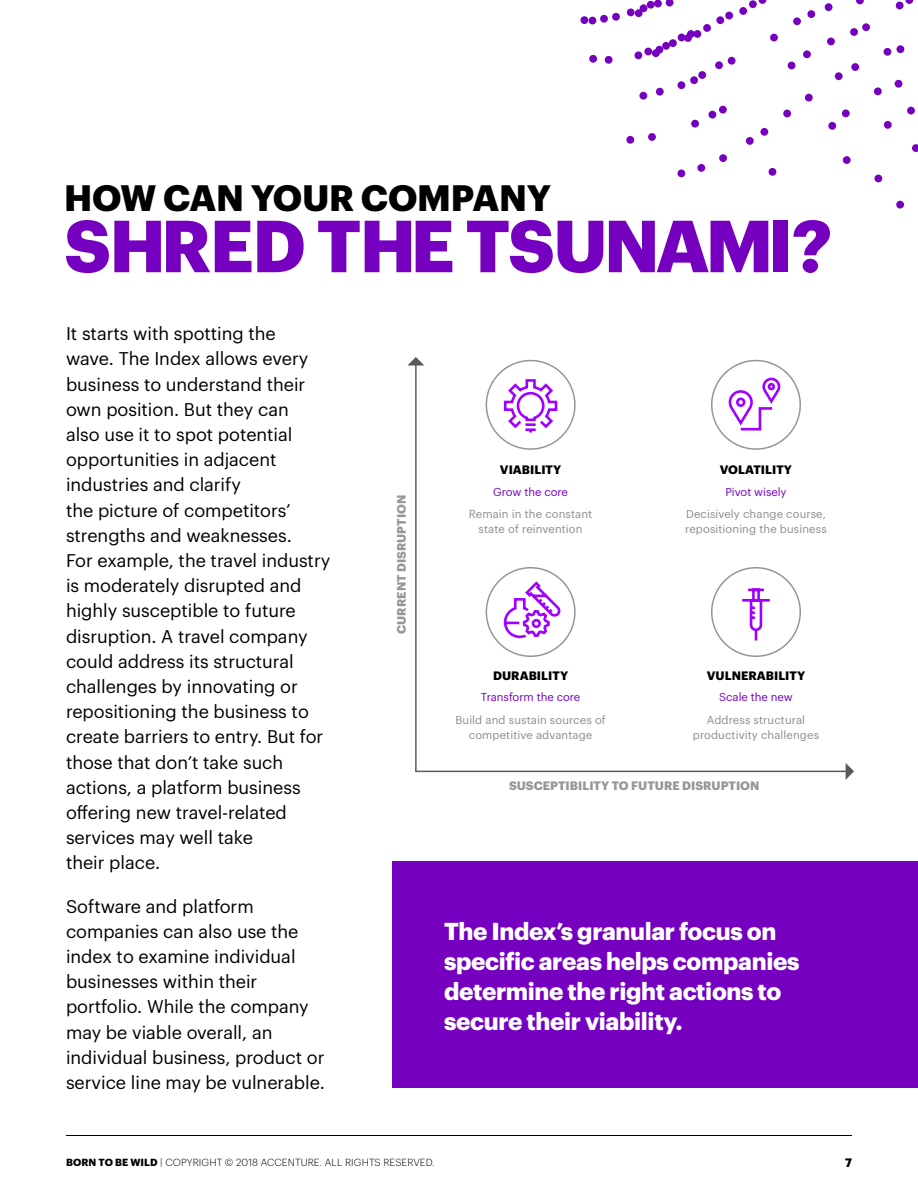
<style>
.page{position:relative;width:918px;height:1188px;background:#fff}
.page>*{position:absolute;margin:0;border:0;box-sizing:border-box;transform-origin:0 0}
.t1{font:700 72px "Graphik";letter-spacing:-.04em;color:#7500c0}
.t2{font:700 36px "Graphik";letter-spacing:-.005em;color:#000}
.t3{font:700 24px/30px "Graphik";letter-spacing:-.015em;color:#fff}
.t4{font:18px/25.2px "Graphik";color:#000}
.t5{font:700 12px "Graphik";letter-spacing:.005em;color:#969696}
.t6{font:700 12px "Graphik";letter-spacing:.005em;color:#000}
.t7{font:11.25px/15px "Graphik";letter-spacing:.01em;color:#8c8c8c;text-align:center}
.t8{font:11.25px "Graphik";color:#7500c0}
.t9{font:300 10.2px "Graphik";letter-spacing:.01em;color:#000}
.s1{font-weight:700}
</style>
<div class="page">
<hr style="left:66px;top:1135px;width:786px;height:1px;background:#000">
<div style="left:392px;top:862px;width:526px;height:226px;background:#7500c0"></div>
<hr style="left:415px;top:771px;width:437px;height:1px;background:#5a5a5a">
<hr style="left:415px;top:359px;width:2px;height:412px;background:#5a5a5a">
<div style="left:486px;top:567px;width:90px;height:90px;border:2px solid #969696;border-radius:50%"></div>
<div style="left:486px;top:360px;width:90px;height:90px;border:2px solid #969696;border-radius:50%"></div>
<div style="left:711px;top:567px;width:90px;height:90px;border:2px solid #969696;border-radius:50%"></div>
<div style="left:711px;top:360px;width:90px;height:90px;border:2px solid #969696;border-radius:50%"></div>
<svg style="left:503px;top:579px;width:60px;height:60px"></svg>
<svg style="left:742px;top:588px;width:28px;height:53px"></svg>
<svg style="left:728px;top:377px;width:53px;height:54px"></svg>
<svg style="left:503px;top:379px;width:55px;height:54px"></svg>
<svg style="left:846px;top:763px;width:8px;height:17px"></svg>
<svg style="left:408px;top:357px;width:16px;height:8px"></svg>
<div style="left:746px;top:137px;width:8px;height:8px;background:#7500c0;border-radius:50%"></div>
<div style="left:793px;top:17px;width:8px;height:8px;background:#7500c0;border-radius:50%"></div>
<div style="left:769px;top:168px;width:7px;height:8px;background:#7500c0;border-radius:50%"></div>
<div style="left:760px;top:128px;width:8px;height:8px;background:#7500c0;border-radius:50%"></div>
<div style="left:719px;top:106px;width:8px;height:8px;background:#7500c0;border-radius:50%"></div>
<div style="left:803px;top:50px;width:8px;height:8px;background:#7500c0;border-radius:50%"></div>
<div style="left:691px;top:120px;width:8px;height:8px;background:#7500c0;border-radius:50%"></div>
<div style="left:728px;top:57px;width:8px;height:8px;background:#7500c0;border-radius:50%"></div>
<div style="left:626px;top:136px;width:8px;height:8px;background:#7500c0;border-radius:50%"></div>
<div style="left:749px;top:0;width:8px;height:8px;background:#7500c0;border-radius:50%"></div>
<div style="left:647px;top:1px;width:8px;height:8px;background:#7500c0;border-radius:50%"></div>
<div style="left:884px;top:48px;width:7px;height:8px;background:#7500c0;border-radius:50%"></div>
<div style="left:627px;top:8px;width:8px;height:8px;background:#7500c0;border-radius:50%"></div>
<div style="left:635px;top:9px;width:8px;height:8px;background:#7500c0;border-radius:50%"></div>
<div style="left:644px;top:48px;width:8px;height:7px;background:#7500c0;border-radius:50%"></div>
<div style="left:788px;top:62px;width:7px;height:7px;background:#7500c0;border-radius:50%"></div>
<div style="left:687px;top:30px;width:8px;height:8px;background:#7500c0;border-radius:50%"></div>
<div style="left:896px;top:201px;width:8px;height:8px;background:#7500c0;border-radius:50%"></div>
<div style="left:703px;top:24px;width:8px;height:8px;background:#7500c0;border-radius:50%"></div>
<div style="left:907px;top:107px;width:8px;height:8px;background:#7500c0;border-radius:50%"></div>
<svg style="left:912px;top:144px;width:6px;height:8px"></svg>
<div style="left:697px;top:164px;width:8px;height:8px;background:#7500c0;border-radius:50%"></div>
<div style="left:874px;top:87px;width:8px;height:8px;background:#7500c0;border-radius:50%"></div>
<div style="left:639px;top:92px;width:8px;height:8px;background:#7500c0;border-radius:50%"></div>
<div style="left:708px;top:111px;width:8px;height:8px;background:#7500c0;border-radius:50%"></div>
<div style="left:715px;top:61px;width:8px;height:8px;background:#7500c0;border-radius:50%"></div>
<div style="left:895px;top:80px;width:7px;height:8px;background:#7500c0;border-radius:50%"></div>
<div style="left:640px;top:4px;width:8px;height:8px;background:#7500c0;border-radius:50%"></div>
<div style="left:805px;top:94px;width:8px;height:8px;background:#7500c0;border-radius:50%"></div>
<div style="left:605px;top:56px;width:8px;height:8px;background:#7500c0;border-radius:50%"></div>
<div style="left:827px;top:38px;width:8px;height:7px;background:#7500c0;border-radius:50%"></div>
<div style="left:656px;top:88px;width:8px;height:8px;background:#7500c0;border-radius:50%"></div>
<div style="left:655px;top:46px;width:8px;height:8px;background:#7500c0;border-radius:50%"></div>
<svg style="left:905px;top:0;width:8px;height:4px"></svg>
<div style="left:678px;top:34px;width:8px;height:7px;background:#7500c0;border-radius:50%"></div>
<div style="left:842px;top:109px;width:8px;height:8px;background:#7500c0;border-radius:50%"></div>
<div style="left:828px;top:122px;width:8px;height:8px;background:#7500c0;border-radius:50%"></div>
<div style="left:851px;top:63px;width:8px;height:8px;background:#7500c0;border-radius:50%"></div>
<div style="left:843px;top:156px;width:8px;height:8px;background:#7500c0;border-radius:50%"></div>
<div style="left:896px;top:2px;width:8px;height:7px;background:#7500c0;border-radius:50%"></div>
<div style="left:589px;top:55px;width:8px;height:8px;background:#7500c0;border-radius:50%"></div>
<div style="left:783px;top:110px;width:8px;height:7px;background:#7500c0;border-radius:50%"></div>
<div style="left:662px;top:42px;width:8px;height:8px;background:#7500c0;border-radius:50%"></div>
<div style="left:884px;top:121px;width:8px;height:8px;background:#7500c0;border-radius:50%"></div>
<div style="left:874px;top:175px;width:8px;height:7px;background:#7500c0;border-radius:50%"></div>
<div style="left:690px;top:76px;width:8px;height:8px;background:#7500c0;border-radius:50%"></div>
<div style="left:835px;top:72px;width:8px;height:8px;background:#7500c0;border-radius:50%"></div>
<div style="left:698px;top:71px;width:8px;height:8px;background:#7500c0;border-radius:50%"></div>
<svg style="left:856px;top:0;width:8px;height:4px"></svg>
<div style="left:634px;top:51px;width:8px;height:8px;background:#7500c0;border-radius:50%"></div>
<svg style="left:759px;top:0;width:7px;height:4px"></svg>
<svg style="left:666px;top:0;width:8px;height:7px"></svg>
<div style="left:677px;top:81px;width:8px;height:8px;background:#7500c0;border-radius:50%"></div>
<div style="left:589px;top:17px;width:7px;height:8px;background:#7500c0;border-radius:50%"></div>
<div style="left:600px;top:15px;width:8px;height:8px;background:#7500c0;border-radius:50%"></div>
<div style="left:612px;top:13px;width:8px;height:8px;background:#7500c0;border-radius:50%"></div>
<div style="left:770px;top:34px;width:8px;height:7px;background:#7500c0;border-radius:50%"></div>
<div style="left:654px;top:0;width:8px;height:7px;background:#7500c0;border-radius:50%"></div>
<div style="left:693px;top:30px;width:8px;height:8px;background:#7500c0;border-radius:50%"></div>
<div style="left:652px;top:49px;width:8px;height:8px;background:#7500c0;border-radius:50%"></div>
<div style="left:862px;top:23px;width:8px;height:8px;background:#7500c0;border-radius:50%"></div>
<div style="left:725px;top:12px;width:8px;height:7px;background:#7500c0;border-radius:50%"></div>
<div style="left:684px;top:34px;width:8px;height:8px;background:#7500c0;border-radius:50%"></div>
<div style="left:825px;top:3px;width:8px;height:8px;background:#7500c0;border-radius:50%"></div>
<div style="left:677px;top:169px;width:8px;height:8px;background:#7500c0;border-radius:50%"></div>
<div style="left:648px;top:133px;width:8px;height:8px;background:#7500c0;border-radius:50%"></div>
<div style="left:807px;top:10px;width:8px;height:8px;background:#7500c0;border-radius:50%"></div>
<div style="left:719px;top:154px;width:8px;height:8px;background:#7500c0;border-radius:50%"></div>
<div style="left:716px;top:16px;width:8px;height:8px;background:#7500c0;border-radius:50%"></div>
<div style="left:739px;top:7px;width:8px;height:8px;background:#7500c0;border-radius:50%"></div>
<div style="left:580px;top:16px;width:8px;height:8px;background:#7500c0;border-radius:50%"></div>
<div style="left:896px;top:45px;width:8px;height:8px;background:#7500c0;border-radius:50%"></div>
<div style="left:850px;top:28px;width:8px;height:8px;background:#7500c0;border-radius:50%"></div>
<div style="left:669px;top:39px;width:8px;height:8px;background:#7500c0;border-radius:50%"></div>
<h2 class="t2" style="left:64px;top:170px;width:488px">HOW CAN YOUR COMPANY</h2>
<h1 class="t1" style="left:64px;top:190px;width:769px">SHRED THE TSUNAMI?</h1>
<p class="t4" style="left:66px;top:320px;width:266px">It starts with spotting the<br>wave. The Index allows every business to understand their own position. But they can<br>also use it to spot potential opportunities in adjacent industries and clarify<br>the picture of competitors’ strengths and weaknesses.<br>For example, the travel industry is moderately disrupted and highly susceptible to future disruption. A travel company could address its structural challenges by innovating or repositioning the business to create barriers to entry. But for those that don’t take such actions, a platform business offering new travel-related services may well take<br>their place.</p>
<p class="t4" style="left:66px;top:892px;width:260px">Software and platform companies can also use the index to examine individual businesses within their portfolio. While the company may be viable overall, an individual business, product or service line may be vulnerable.</p>
<p class="t5" style="left:392px;top:634px;width:141px;rotate:-90deg">CURRENT DISRUPTION</p>
<p class="t6" style="left:500px;top:460px;width:63px">VIABILITY</p>
<p class="t8" style="left:493px;top:483px;width:76px">Grow the core</p>
<p class="t7" style="left:469px;top:506px;width:125px">Remain in the constant state of reinvention</p>
<p class="t6" style="left:720px;top:460px;width:74px">VOLATILITY</p>
<p class="t8" style="left:725px;top:483px;width:63px">Pivot wisely</p>
<p class="t7" style="left:685px;top:506px;width:143px;text-align:left">Decisively change course, repositioning the business</p>
<p class="t6" style="left:493px;top:666px;width:77px">DURABILITY</p>
<p class="t6" style="left:707px;top:666px;width:100px">VULNERABILITY</p>
<p class="t8" style="left:481px;top:689px;width:101px">Transform the core</p>
<p class="t7" style="left:455px;top:711px;width:152px">Build and sustain sources of competitive advantage</p>
<p class="t8" style="left:719px;top:689px;width:75px">Scale the new</p>
<p class="t7" style="left:693px;top:711px;width:128px">Address structural productivity challenges</p>
<p class="t5" style="left:509px;top:776px;width:252px">SUSCEPTIBILITY TO FUTURE DISRUPTION</p>
<h3 class="t3" style="left:444px;top:914px;width:357px">The Index’s granular focus on specific areas helps companies determine the right actions to secure their viability.</h3>
<p class="t9" style="left:66px;top:1155px;width:370px"><span class="s1">BORN TO BE WILD</span> | COPYRIGHT © 2018 ACCENTURE. ALL RIGHTS RESERVED.</p>
<p class="t6" style="left:845px;top:1153px;width:8px">7</p>
</div>
